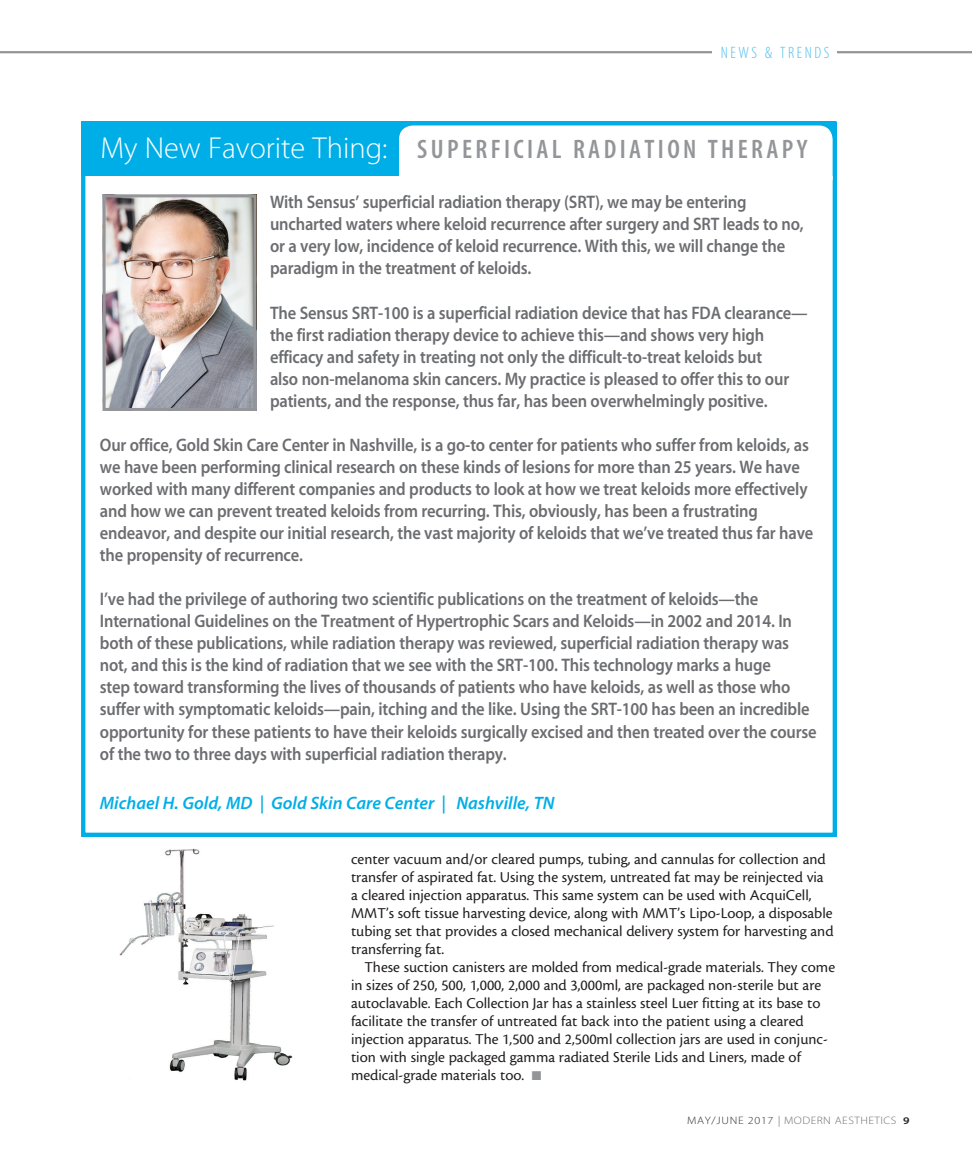
<style>
.page{position:relative;width:972px;height:1161px;background:#fff}
.page>*{position:absolute;margin:0;border:0;box-sizing:border-box;transform-origin:0 0}
.pullquote{font:26.85px "Myriad MM 565 300";letter-spacing:.125em;color:#939598}
.pullquote-2{font:18.15px/22px "Myriad MM 565 600";letter-spacing:-.01em;color:#6c6d70;scale:.91 1}
.pullquote-3{font:18px "Myriad MM It 565 600";color:#00aee7}
.t1{font:16.5px "Myriad MM 215 300";letter-spacing:.15em;color:#54bfec}
.body{font:15.75px/18px "Cronos MM 408 10";color:#231f20}
.t2{font:10.8px "Myriad MM 215 600";letter-spacing:.04em;color:#6c6d70;scale:1.11 1}
.s1{font-family:"Myriad MM 215 600";font-size:30.45px;color:#fff}
.s2{color:#939598}
.s3{color:#312f30}
.s4{font-family:"Myriad MM 400 600";color:#939598}
.s5{font-family:"Myriad MM 565 600";font-size:10.2px;color:#231f20}
</style>
<div class="page">
<hr style="left:0;top:51px;width:972px;height:2px;background:#939598">
<div style="left:712px;top:30px;width:125px;height:27px;background:#fff"></div>
<div style="left:81px;top:122px;width:755px;height:54px;background:#00aee7"></div>
<div style="left:399px;top:126px;width:434px;height:54px;background:#fff"></div>
<img style="left:107px;top:198px;width:145px;height:209px">
<div style="left:103px;top:194px;width:153px;height:217px;border:3px solid #939598"></div>
<img style="left:119px;top:848px;width:174px;height:233px">
<p class="t1" style="left:721px;top:44px;width:110px">NEWS &amp; TRENDS</p>
<p class="pullquote" style="left:100px;top:136px;width:709px"><span class="s1">My New Favorite Thing:</span> SUPERFICIAL RADIATION THERAPY</p>
<p class="pullquote-2" style="left:270px;top:192px;width:588px">With Sensus’ superficial radiation therapy (SRT), we may be entering uncharted waters where keloid recurrence after surgery and SRT leads to no, or a very low, incidence of keloid recurrence. With this, we will change the paradigm in the treatment of keloids.</p>
<p class="pullquote-2" style="left:270px;top:302px;width:592px">The Sensus SRT-100 is a superficial radiation device that has FDA clearance— the first radiation therapy device to achieve this—and shows very high efficacy and safety in treating not only the difficult-to-treat keloids but<br>also non-melanoma skin cancers. My practice is pleased to offer this to our patients, and the response, thus far, has been overwhelmingly positive.</p>
<p class="pullquote-2" style="left:100px;top:435px;width:786px">Our office, Gold Skin Care Center in Nashville, is a go-to center for patients who suffer from keloids, as we have been performing clinical research on these kinds of lesions for more than 25 years. We have worked with many different companies and products to look at how we treat keloids more effectively and how we can prevent treated keloids from recurring. This, obviously, has been a frustrating endeavor, and despite our initial research, the vast majority of keloids that we’ve treated thus far have the propensity of recurrence.</p>
<p class="pullquote-2" style="left:100px;top:589px;width:789px">I’ve had the privilege of authoring two scientific publications on the treatment of keloids—the International Guidelines on the Treatment of Hypertrophic Scars and Keloids—in 2002 and 2014. In both of these publications, while radiation therapy was reviewed, superficial radiation therapy was not, and this is the kind of radiation that we see with the SRT-100. This technology marks a huge<br>step toward transforming the lives of thousands of patients who have keloids, as well as those who suffer with symptomatic keloids—pain, itching and the like. Using the SRT-100 has been an incredible opportunity for these patients to have their keloids surgically excised and then treated over the course of the two to three days with superficial radiation therapy.</p>
<p class="pullquote-3" style="left:100px;top:794px;width:456px">Michael H. Gold, MD | Gold Skin Care Center | Nashville, TN</p>
<p class="body" style="left:351px;top:850px;width:484px">center vacuum and/or cleared pumps, tubing, and cannulas for collection and transfer of aspirated fat. Using the system, untreated fat may be reinjected via a cleared injection apparatus. This same system can be used with AcquiCell, MMT’s soft tissue harvesting device, along with MMT’s Lipo-Loop, a disposable tubing set that provides a closed mechanical delivery system for harvesting and transferring fat.</p>
<p class="body" style="left:351px;top:958px;width:486px;text-indent:14px">These suction canisters are molded from medical-grade materials. They come in sizes of 250, 500, 1,000, 2,000 and 3,000ml, are packaged non-sterile but are autoclavable. Each Collection Jar has a stainless steel Luer fitting at its base to facilitate the transfer of untreated fat back into the patient using a cleared injection apparatus. The 1,500 and 2,500ml collection jars are used in conjunc&shy;tion with single packaged gamma radiated Sterile Lids and Liners, made of medical-grade materials too. <span class="s2">■</span></p>
<p class="t2" style="left:687px;top:1115px;width:202px"><span class="s3">MAY/JUNE 2017</span> <span class="s4">|</span> MODERN AESTHETICS <span class="s5">9</span></p>
</div>
